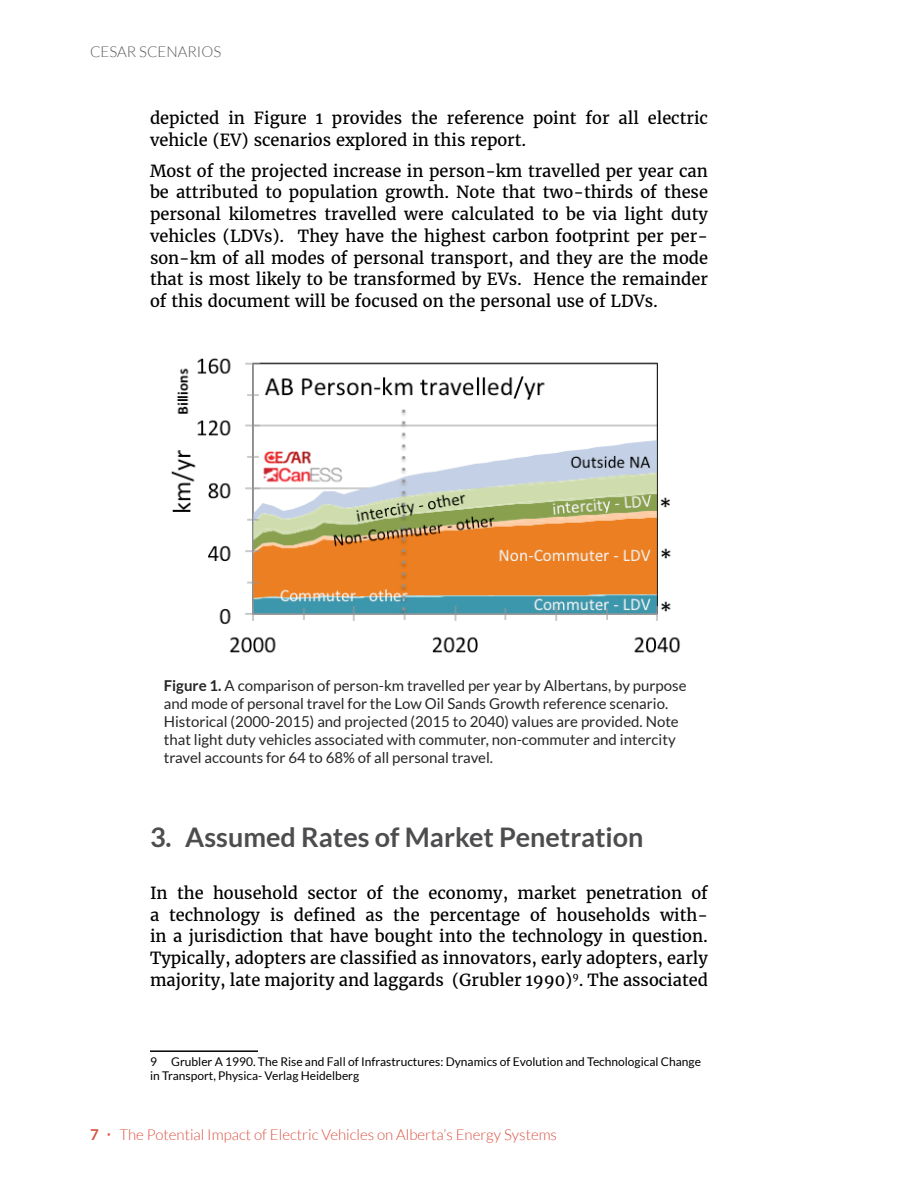
<style>
.page{position:relative;width:918px;height:1188px;background:#fff}
.page>*{position:absolute;margin:0;border:0;box-sizing:border-box;transform-origin:0 0}
.t1{font:700 27px "Lato";color:#4d4d4f}
.t2{font:16.5px/21.8px "Merriweather";color:#000;text-align:justify}
.t3{font:15px/18px "Lato";color:#262626}
.t4{font:300 15px "Lato";color:#da5041}
.t5{font:300 15px "Lato";color:#58595b}
.t6{font:12px/14.4px "Lato";color:#000}
.s1{font-weight:700}
.s2{font-family:"Open Sans"}
</style>
<div class="page">
<hr style="left:150px;top:1050px;width:108px;height:2px;background:#000">
<img style="left:171px;top:358px;width:510px;height:295px">
<p class="t5" style="left:90px;top:44px;width:133px">CESAR SCENARIOS</p>
<p class="t2" style="left:150px;top:107px;width:559px">depicted in Figure 1 provides the reference point for all electric vehicle (EV) scenarios explored in this report.</p>
<p class="t2" style="left:150px;top:160px;width:560px">Most of the projected increase in person-km travelled per year can be attributed to population growth. Note that two-thirds of these personal kilometres travelled were calculated to be via light duty vehicles (LDVs). They have the highest carbon footprint per per&shy;son-km of all modes of personal transport, and they are the mode that is most likely to be transformed by EVs. Hence the remainder of this document will be focused on the personal use of LDVs.</p>
<p class="t3" style="left:164px;top:676px;width:524px"><span class="s1">Figure 1.</span> A comparison of person-km travelled per year by Albertans, by purpose and mode of personal travel for the Low Oil Sands Growth reference scenario.<br>Historical (2000-2015) and projected (2015 to 2040) values are provided. Note that light duty vehicles associated with commuter, non-commuter and intercity travel accounts for 64 to 68% of all personal travel.</p>
<h1 class="t1" style="left:150px;top:822px;width:495px">3. Assumed Rates of Market Penetration</h1>
<p class="t2" style="left:150px;top:882px;width:560px">In the household sector of the economy, market penetration of a technology is defined as the percentage of households with&shy;in a jurisdiction that have bought into the technology in question.<br>Typically, adopters are classified as innovators, early adopters, early majority, late majority and laggards (Grubler 1990)<sup>9</sup>. The associated</p>
<p class="t6" style="left:150px;top:1054px;width:553px">9 Grubler A 1990. The Rise and Fall of Infrastructures: Dynamics of Evolution and Technological Change in Transport, Physica- Verlag Heidelberg</p>
<p class="t4" style="left:90px;top:1127px;width:469px"><span class="s1">7</span> <span class="s2">•</span> The Potential Impact of Electric Vehicles on Alberta’s Energy Systems</p>
</div>
